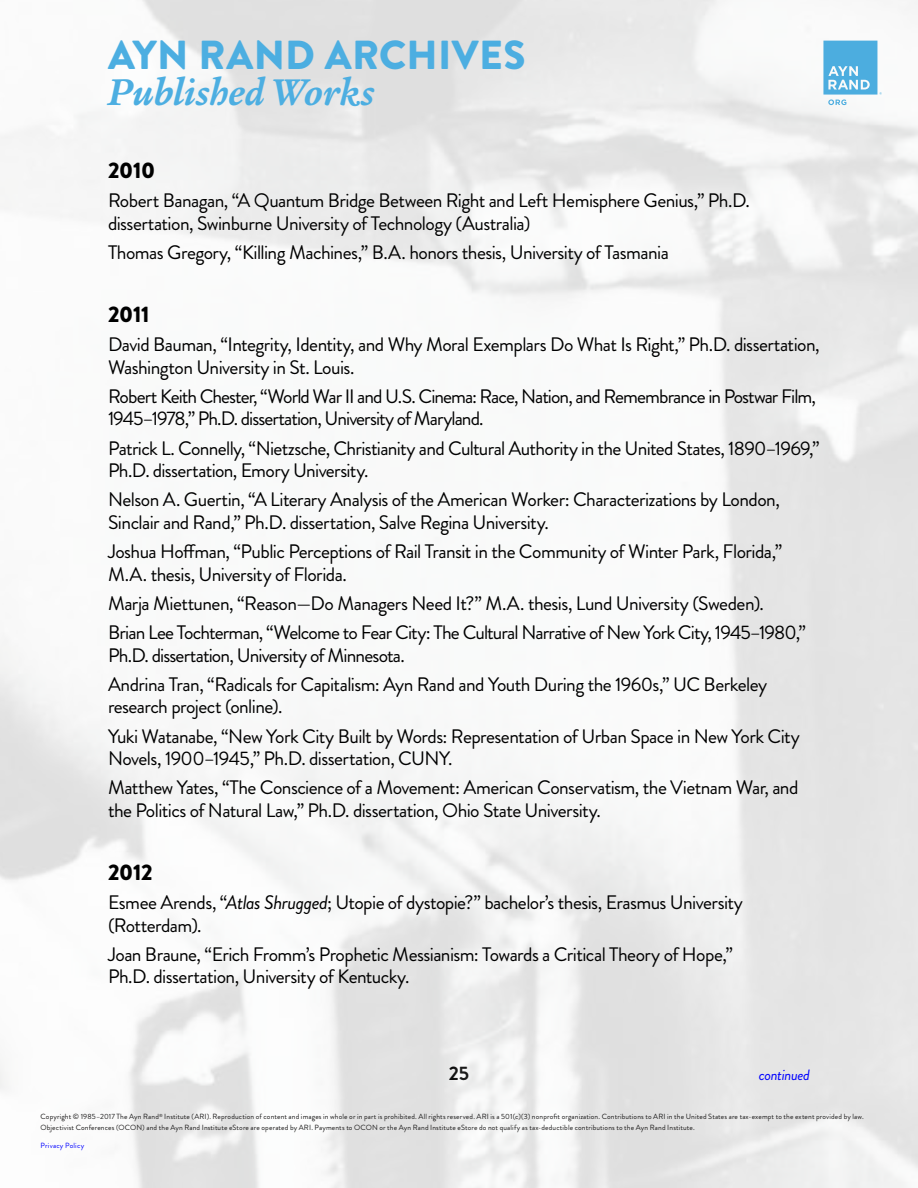
<style>
.page{position:relative;width:918px;height:1188px;background:#fff}
.page>*{position:absolute;margin:0;border:0;box-sizing:border-box;transform-origin:0 0}
.t1{font:900 40.5px "Brandon Grotesque";letter-spacing:.01em;color:#4caee1}
.t2{font:italic 700 40.5px "Legacy Serif ITC Pro";color:#4caee1}
.t3{font:900 22.5px "Brandon Grotesque";letter-spacing:-.015em;color:#000}
.t4{font:19.5px/22.5px "Brandon Grotesque";letter-spacing:-.03em;color:#000}
.t5{font:19.5px/22.5px "Brandon Grotesque";letter-spacing:-.05em;color:#000}
.t6{font:700 19.5px "Brandon Grotesque";color:#000}
.t7{font:italic 15px "Brandon Grotesque";letter-spacing:-.025em;color:#00f}
.t8{font:7.5px/10.5px "Brandon Grotesque";letter-spacing:.015em;color:#1c1b1b}
.t9{font:7.5px "Brandon Grotesque";letter-spacing:.03em;color:#00f}
.s1{font-style:italic}
</style>
<div class="page">
<svg style="left:823px;top:41px;width:59px;height:64px"></svg>
<h1 class="t1" style="left:108px;top:26px;width:419px">AYN RAND ARCHIVES</h1>
<h1 class="t2" style="left:108px;top:66px;width:268px">Published Works</h1>
<p class="t3" style="left:108px;top:154px;width:49px">2010</p>
<p class="t4" style="left:108px;top:189px;width:644px">Robert Banagan, “A Quantum Bridge Between Right and Left Hemisphere Genius,” Ph.D. dissertation, Swinburne University of Technology (Australia)</p>
<p class="t4" style="left:108px;top:241px;width:562px">Thomas Gregory, “Killing Machines,” B.A. honors thesis, University of Tasmania</p>
<p class="t3" style="left:108px;top:298px;width:43px">2011</p>
<p class="t4" style="left:108px;top:333px;width:713px">David Bauman, “Integrity, Identity, and Why Moral Exemplars Do What Is Right,” Ph.D. dissertation,<br>Washington University in St. Louis.</p>
<p class="t5" style="left:108px;top:385px;width:710px">Robert Keith Chester, “World War II and U.S. Cinema: Race, Nation, and Remembrance in Postwar Film,<br>1945–1978,” Ph.D. dissertation, University of Maryland.</p>
<p class="t4" style="left:108px;top:437px;width:713px">Patrick L. Connelly, “Nietzsche, Christianity and Cultural Authority in the United States, 1890–1969,”<br>Ph.D. dissertation, Emory University.</p>
<p class="t4" style="left:108px;top:489px;width:674px">Nelson A. Guertin, “A Literary Analysis of the American Worker: Characterizations by London,<br>Sinclair and Rand,” Ph.D. dissertation, Salve Regina University.</p>
<p class="t4" style="left:108px;top:540px;width:676px">Joshua Hoffman, “Public Perceptions of Rail Transit in the Community of Winter Park, Florida,”<br>M.A. thesis, University of Florida.</p>
<p class="t4" style="left:108px;top:589px;width:700px;line-height:29.2px">Marja Miettunen, “Reason—Do Managers Need It?” M.A. thesis, Lund University (Sweden).<br>Brian Lee Tochterman, “Welcome to Fear City: The Cultural Narrative of New York City, 1945–1980,”</p>
<p class="t4" style="left:108px;top:640px;width:661px;line-height:29.2px">Ph.D. dissertation, University of Minnesota.<br>Andrina Tran, “Radicals for Capitalism: Ayn Rand and Youth During the 1960s,” UC Berkeley</p>
<p class="t4" style="left:108px;top:692px;width:693px;line-height:29.2px">research project (online).<br>Yuki Watanabe, “New York City Built by Words: Representation of Urban Space in New York City</p>
<p class="t4" style="left:108px;top:744px;width:692px;line-height:29.2px">Novels, 1900–1945,” Ph.D. dissertation, CUNY.<br>Matthew Yates, “The Conscience of a Movement: American Conservatism, the Vietnam War, and</p>
<p class="t4" style="left:108px;top:799px;width:494px">the Politics of Natural Law,” Ph.D. dissertation, Ohio State University.</p>
<p class="t3" style="left:108px;top:856px;width:46px">2012</p>
<p class="t4" style="left:108px;top:891px;width:637px">Esmee Arends, “<span class="s1">Atlas Shrugged</span>; Utopie of dystopie?” bachelor’s thesis, Erasmus University (Rotterdam).</p>
<p class="t4" style="left:108px;top:943px;width:626px">Joan Braune, “Erich Fromm’s Prophetic Messianism: Towards a Critical Theory of Hope,”<br>Ph.D. dissertation, University of Kentucky.</p>
<p class="t6" style="left:449px;top:1060px;width:22px">25</p>
<p class="t7" style="left:759px;top:1065px;width:53px">continued</p>
<p class="t8" style="left:40px;top:1111px;width:825px">Copyright © 1985–2017 The Ayn Rand<sup>®</sup> Institute (ARI). Reproduction of content and images in whole or in part is prohibited. All rights reserved. ARI is a 501(c)(3) nonprofit organization. Contributions to ARI in the United States are tax-exempt to the extent provided by law.<br>Objectivist Conferences (OCON) and the Ayn Rand Institute eStore are operated by ARI. Payments to OCON or the Ayn Rand Institute eStore do not qualify as tax-deductible contributions to the Ayn Rand Institute.</p>
<p class="t9" style="left:41px;top:1140px;width:45px">Privacy Policy</p>
</div>
